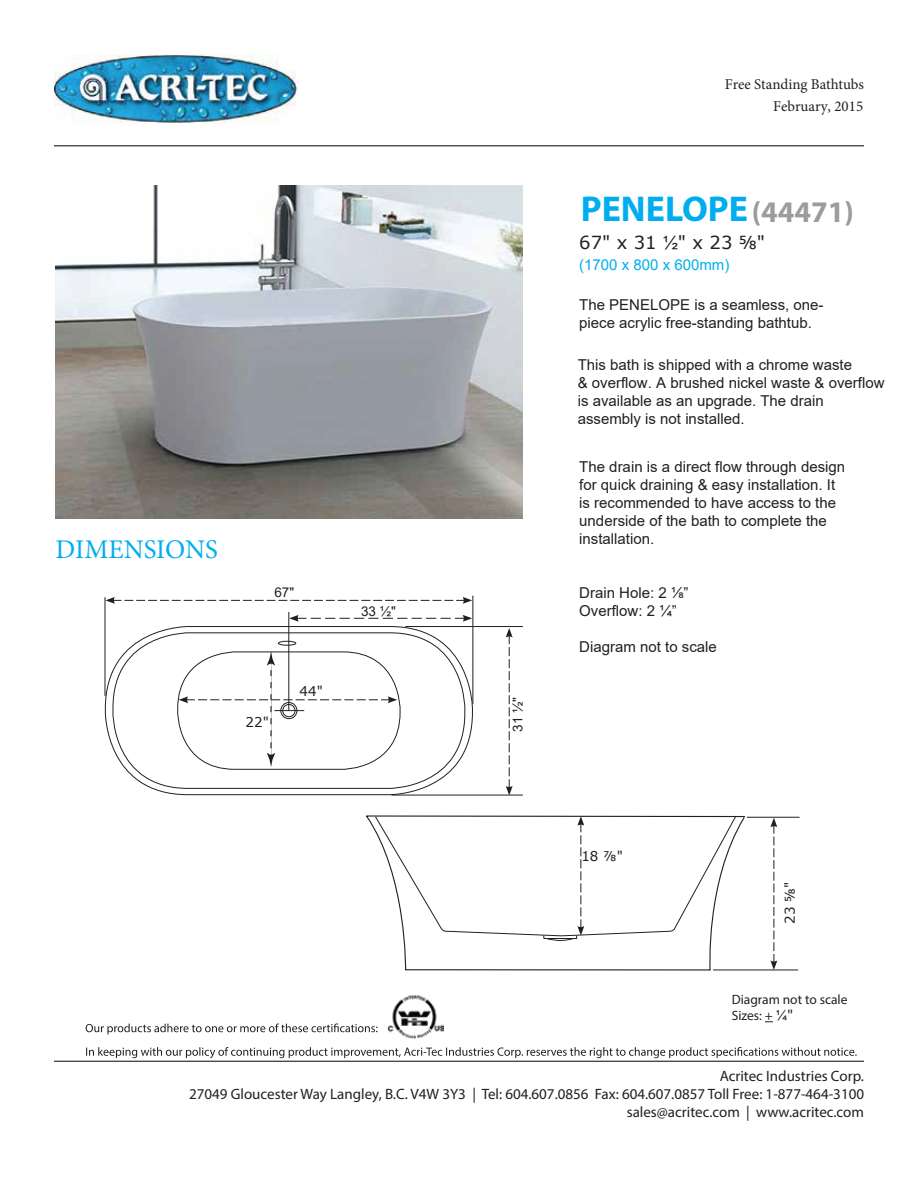
<style>
.page{position:relative;width:918px;height:1188px;background:#fff}
.page>*{position:absolute;margin:0;border:0;box-sizing:border-box;transform-origin:0 0}
.t1{font:700 36px "Myriad Pro";color:#00aeef}
.t2{font:700 30px "Myriad Pro";color:#9c9c9c}
.t3{font:27px "Minion Pro";color:#00aeef}
.t4{font:18px "Verdana";color:#231f20}
.t5{font:15px/18px "Arial";color:#231f20}
.t6{font:15px/18px "Myriad Pro";color:#231f20;text-align:right}
.t7{font:15px/21.6px "Minion Pro";color:#231f20;text-align:right}
.t8{font:15px "Arial";color:#00aeef}
.t9{font:13.5px/16.4px "Myriad Pro";color:#231f20}
.t10{font:13.5px "Verdana";color:#231f20}
.t11{font:13.5px "Arial";color:#231f20}
.s1{font-family:"Arial"}
.s2{font-family:"Verdana"}
</style>
<div class="page">
<img style="left:54px;top:54px;width:243px;height:69px">
<hr style="left:54px;top:145px;width:810px;height:1px;background:#231f20">
<hr style="left:54px;top:1061px;width:810px;height:1px;background:#231f20">
<svg style="left:86px;top:1047px;width:771px;height:11px"></svg>
<img style="left:387px;top:995px;width:56px;height:44px">
<svg style="left:86px;top:1024px;width:292px;height:11px"></svg>
<img style="left:56px;top:185px;width:467px;height:333px">
<svg style="left:366px;top:815px;width:380px;height:156px"></svg>
<div style="left:543px;top:935px;width:34px;height:4px;border:1px solid #231f20"></div>
<svg style="left:547px;top:937px;width:37px;height:6px"></svg>
<hr style="left:747px;top:817px;width:53px;height:1px;background:#231f20">
<svg style="left:770px;top:818px;width:7px;height:152px"></svg>
<svg style="left:375px;top:815px;width:362px;height:122px"></svg>
<hr style="left:713px;top:970px;width:85px;height:1px;background:#231f20">
<hr style="left:472px;top:596px;width:1px;height:108px;background:#231f20">
<div style="left:278px;top:641px;width:18px;height:5px;border:1px solid #231f20;border-radius:50%"></div>
<hr style="left:105px;top:597px;width:1px;height:99px;background:#231f20">
<svg style="left:105px;top:597px;width:367px;height:7px"></svg>
<hr style="left:405px;top:626px;width:118px;height:1px;background:#231f20">
<svg style="left:506px;top:628px;width:7px;height:167px"></svg>
<hr style="left:392px;top:795px;width:131px;height:1px;background:#231f20">
<hr style="left:288px;top:612px;width:1px;height:99px;background:#231f20">
<svg style="left:289px;top:615px;width:183px;height:7px"></svg>
<svg style="left:179px;top:652px;width:218px;height:115px"></svg>
<p class="t7" style="left:725px;top:73px;width:141px">Free Standing Bathtubs<br>February, 2015</p>
<h1 class="t1" style="left:581px;top:186px;width:169px">PENELOPE</h1>
<h2 class="t2" style="left:752px;top:192px;width:104px">(44471)</h2>
<p class="t4" style="left:579px;top:230px;width:187px">67" x 31 <span class="s1">½</span>" x 23 ⅝"</p>
<p class="t8" style="left:579px;top:255px;width:152px">(1700 x 800 x 600mm)</p>
<p class="t5" style="left:579px;top:296px;width:246px">The PENELOPE is a seamless, one&shy;piece acrylic free-standing bathtub.</p>
<h3 class="t3" style="left:56px;top:531px;width:164px">DIMENSIONS</h3>
<p class="t11" style="left:274px;top:583px;width:21px">67"</p>
<p class="t10" style="left:246px;top:713px;width:25px">22"</p>
<p class="t10" style="left:300px;top:682px;width:25px">44"</p>
<p class="t11" style="left:361px;top:602px;width:36px">33 ½"</p>
<p class="t11" style="left:508px;top:732px;width:36px;rotate:-90deg">31 ½"</p>
<p class="t5" style="left:578px;top:356px;width:308px">This bath is shipped with a chrome waste<br>&amp; overflow. A brushed nickel waste &amp; overflow is available as an upgrade. The drain assembly is not installed.</p>
<p class="t5" style="left:579px;top:458px;width:267px">The drain is a direct flow through design for quick draining &amp; easy installation. It is recommended to have access to the underside of the bath to complete the installation.</p>
<p class="t5" style="left:579px;top:584px;width:111px">Drain Hole: 2 ⅛”<br>Overflow: 2 ¼”</p>
<p class="t5" style="left:579px;top:638px;width:139px">Diagram not to scale</p>
<p class="t10" style="left:581px;top:847px;width:43px">18 ⅞"</p>
<p class="t10" style="left:781px;top:924px;width:43px;rotate:-90deg">23 ⅝"</p>
<p class="t9" style="left:732px;top:991px;width:117px">Diagram not to scale<br>Sizes: + <span class="s1">¼</span><span class="s2">"</span></p>
<p class="t6" style="left:189px;top:1066px;width:676px">Acritec Industries Corp.<br>27049 Gloucester Way Langley, B.C. V4W 3Y3 | Tel: 604.607.0856 Fax: 604.607.0857 Toll Free: 1-877-464-3100 sales@acritec.com | www.acritec.com</p>
</div>
